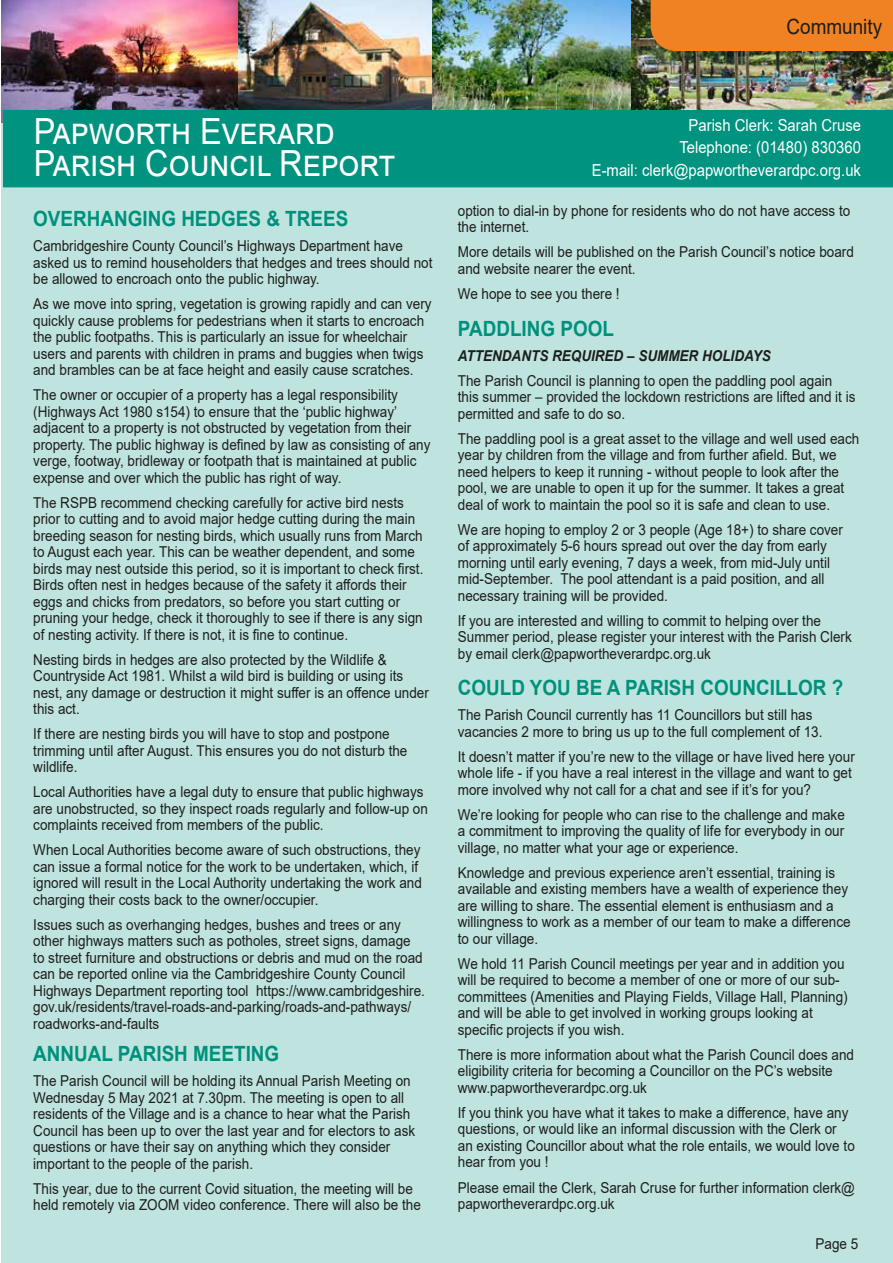
<style>
.page{position:relative;width:893px;height:1263px;background:#fff}
.page>*{position:absolute;margin:0;border:0;box-sizing:border-box;transform-origin:0 0}
.t1{font:36px/32.7px "Arial";color:#fff;scale:.9 1}
.t2{font:700 21px "Arial";color:#00917d;scale:.9 1}
.t3{font:21px "Arial";color:#1d1d1b;scale:.9 1}
.t4{font:16.5px/22.2px "Arial";color:#fff;text-align:right;scale:.9 1}
.t5{font:15px/16.5px "Arial";color:#1d1d1b;scale:.9 1}
.t6{font:italic 700 15px "Arial";color:#1d1d1b;scale:.9 1}
</style>
<div class="page">
<div style="left:2px;top:119px;width:891px;height:1144px;background:#bfe4df"></div>
<img style="left:2px;top:0;width:236px;height:122px">
<img style="left:432px;top:0;width:200px;height:110px">
<img style="left:632px;top:0;width:261px;height:110px">
<img style="left:238px;top:0;width:194px;height:110px">
<div style="left:3px;top:110px;width:890px;height:77px;background:#00937f"></div>
<div style="left:651px;top:0;width:242px;height:51px;background:#f08223"></div>
<h2 class="t3" style="left:786px;top:13px;width:108px">Community</h2>
<h1 class="t1" style="left:34px;top:114px;width:403px">Papworth Everard<br>Parish Council Report</h1>
<h2 class="t2" style="left:33px;top:204px;width:352px">OVERHANGING HEDGES &amp; TREES</h2>
<p class="t5" style="left:33px;top:238px;width:445px">Cambridgeshire County Council’s Highways Department have asked us to remind householders that hedges and trees should not be allowed to encroach onto the public highway.</p>
<p class="t5" style="left:33px;top:296px;width:444px">As we move into spring, vegetation is growing rapidly and can very quickly cause problems for pedestrians when it starts to encroach the public footpaths. This is particularly an issue for wheelchair users and parents with children in prams and buggies when twigs and brambles can be at face height and easily cause scratches.</p>
<p class="t5" style="left:33px;top:387px;width:443px">The owner or occupier of a property has a legal responsibility (Highways Act 1980 s154) to ensure that the ‘public highway’ adjacent to a property is not obstructed by vegetation from their property. The public highway is defined by law as consisting of any verge, footway, bridleway or footpath that is maintained at public expense and over which the public has right of way.</p>
<p class="t5" style="left:33px;top:494px;width:435px">The RSPB recommend checking carefully for active bird nests prior to cutting and to avoid major hedge cutting during the main breeding season for nesting birds, which usually runs from March to August each year. This can be weather dependent, and some birds may nest outside this period, so it is important to check first.<br>Birds often nest in hedges because of the safety it affords their eggs and chicks from predators, so before you start cutting or pruning your hedge, check it thoroughly to see if there is any sign of nesting activity. If there is not, it is fine to continue.</p>
<p class="t5" style="left:33px;top:651px;width:441px">Nesting birds in hedges are also protected by the Wildlife &amp; Countryside Act 1981. Whilst a wild bird is building or using its nest, any damage or destruction it might suffer is an offence under this act.</p>
<p class="t5" style="left:33px;top:726px;width:417px">If there are nesting birds you will have to stop and postpone trimming until after August. This ensures you do not disturb the wildlife.</p>
<p class="t5" style="left:33px;top:784px;width:440px">Local Authorities have a legal duty to ensure that public highways are unobstructed, so they inspect roads regularly and follow-up on complaints received from members of the public.</p>
<p class="t5" style="left:33px;top:842px;width:433px">When Local Authorities become aware of such obstructions, they can issue a formal notice for the work to be undertaken, which, if ignored will result in the Local Authority undertaking the work and charging their costs back to the owner/occupier.</p>
<p class="t5" style="left:33px;top:916px;width:437px">Issues such as overhanging hedges, bushes and trees or any other highways matters such as potholes, street signs, damage to street furniture and obstructions or debris and mud on the road can be reported online via the Cambridgeshire County Council Highways Department reporting tool https://www.cambridgeshire. gov.uk/residents/travel-roads-and-parking/roads-and-pathways/ roadworks-and-faults</p>
<h2 class="t2" style="left:33px;top:1039px;width:275px">ANNUAL PARISH MEETING</h2>
<p class="t5" style="left:33px;top:1073px;width:426px">The Parish Council will be holding its Annual Parish Meeting on Wednesday 5 May 2021 at 7.30pm. The meeting is open to all residents of the Village and is a chance to hear what the Parish Council has been up to over the last year and for electors to ask questions or have their say on anything which they consider important to the people of the parish.</p>
<p class="t5" style="left:33px;top:1180px;width:432px">This year, due to the current Covid situation, the meeting will be held remotely via ZOOM video conference. There will also be the</p>
<p class="t4" style="left:592px;top:114px;width:301px">Parish Clerk: Sarah Cruse<br>Telephone: (01480) 830360<br>E-mail: clerk@papwortheverardpc.org.uk</p>
<p class="t5" style="left:458px;top:202px;width:438px">option to dial-in by phone for residents who do not have access to the internet.</p>
<p class="t5" style="left:458px;top:244px;width:441px">More details will be published on the Parish Council’s notice board and website nearer the event.</p>
<p class="t5" style="left:458px;top:285px;width:181px">We hope to see you there !</p>
<h2 class="t2" style="left:458px;top:313px;width:175px">PADDLING POOL</h2>
<p class="t6" style="left:458px;top:345px;width:349px">ATTENDANTS REQUIRED – SUMMER HOLIDAYS</p>
<p class="t5" style="left:458px;top:372px;width:443px">The Parish Council is planning to open the paddling pool again this summer – provided the lockdown restrictions are lifted and it is permitted and safe to do so.</p>
<p class="t5" style="left:458px;top:430px;width:448px">The paddling pool is a great asset to the village and well used each year by children from the village and from further afield. But, we need helpers to keep it running - without people to look after the pool, we are unable to open it up for the summer. It takes a great deal of work to maintain the pool so it is safe and clean to use.</p>
<p class="t5" style="left:458px;top:521px;width:429px">We are hoping to employ 2 or 3 people (Age 18+) to share cover of approximately 5-6 hours spread out over the day from early morning until early evening, 7 days a week, from mid-July until mid-September. The pool attendant is a paid position, and all necessary training will be provided.</p>
<p class="t5" style="left:458px;top:612px;width:439px">If you are interested and willing to commit to helping over the<br>Summer period, please register your interest with the Parish Clerk by email clerk@papwortheverardpc.org.uk</p>
<h2 class="t2" style="left:458px;top:673px;width:430px">COULD YOU BE A PARISH COUNCILLOR ?</h2>
<p class="t5" style="left:458px;top:707px;width:407px">The Parish Council currently has 11 Councillors but still has vacancies 2 more to bring us up to the full complement of 13.</p>
<p class="t5" style="left:458px;top:748px;width:443px">It doesn’t matter if you’re new to the village or have lived here your whole life - if you have a real interest in the village and want to get more involved why not call for a chat and see if it’s for you?</p>
<p class="t5" style="left:458px;top:806px;width:431px;text-align:justify">We’re looking for people who can rise to the challenge and make a commitment to improving the quality of life for everybody in our village, no matter what your age or experience.</p>
<p class="t5" style="left:458px;top:864px;width:438px">Knowledge and previous experience aren’t essential, training is available and existing members have a wealth of experience they are willing to share. The essential element is enthusiasm and a willingness to work as a member of our team to make a difference to our village.</p>
<p class="t5" style="left:458px;top:955px;width:435px">We hold 11 Parish Council meetings per year and in addition you will be required to become a member of one or more of our sub&shy;committees (Amenities and Playing Fields, Village Hall, Planning) and will be able to get involved in working groups looking at specific projects if you wish.</p>
<p class="t5" style="left:458px;top:1046px;width:442px">There is more information about what the Parish Council does and eligibility criteria for becoming a Councillor on the PC’s website www.papwortheverardpc.org.uk</p>
<p class="t5" style="left:458px;top:1104px;width:443px">If you think you have what it takes to make a difference, have any questions, or would like an informal discussion with the Clerk or an existing Councillor about what the role entails, we would love to hear from you !</p>
<p class="t5" style="left:458px;top:1179px;width:443px">Please email the Clerk, Sarah Cruse for further information clerk@ papwortheverardpc.org.uk</p>
<p class="t5" style="left:816px;top:1235px;width:49px">Page 5</p>
</div>
